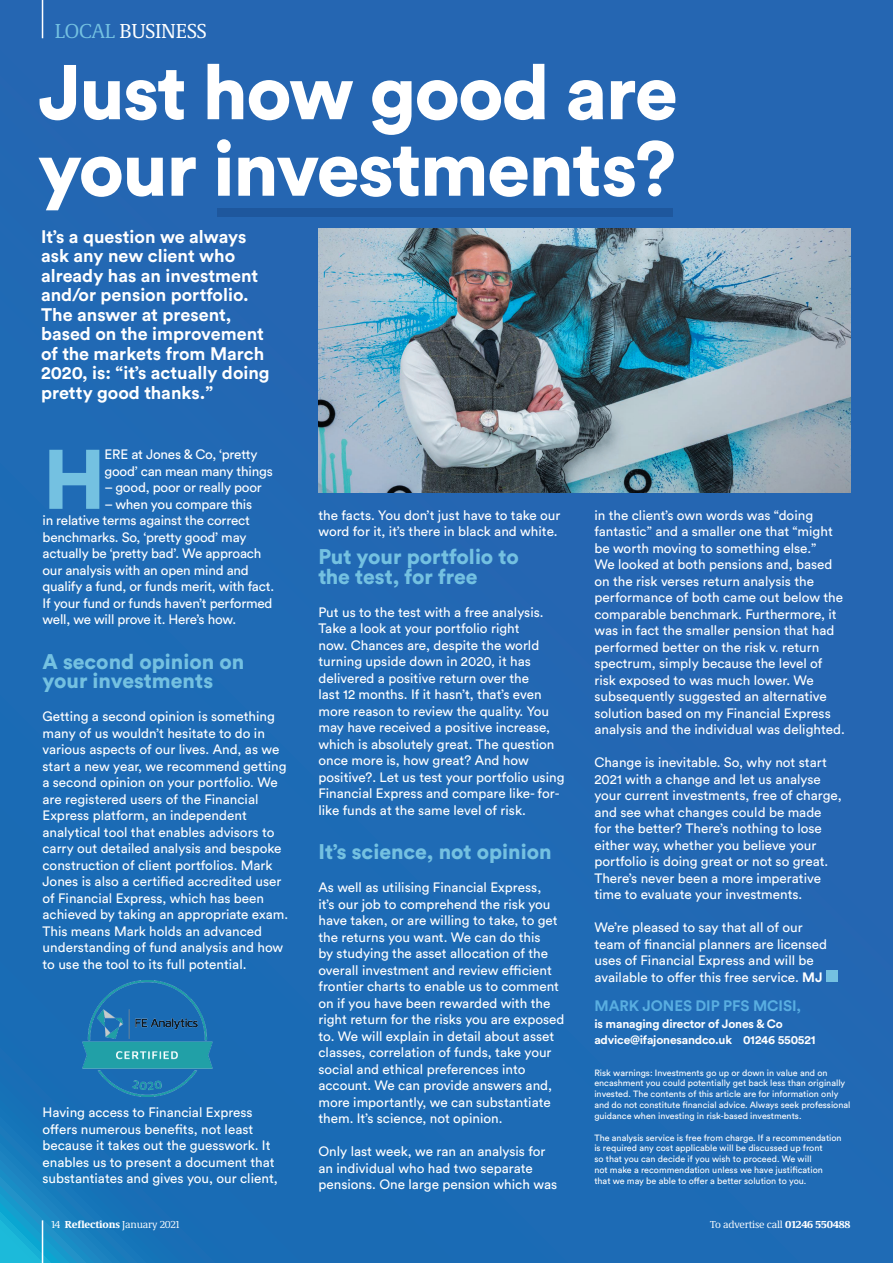
<style>
.page{position:relative;width:893px;height:1263px;background:#2169b4}
.page>*{position:absolute;margin:0;border:0;box-sizing:border-box;transform-origin:0 0}
.t1{font:900 83.25px "Circular Std";color:#74c1e1}
.t2{font:900 76.5px/76.5px "Circular Std";letter-spacing:-.02em;color:#fff}
.t3{font:900 21px/19.5px "Circular Std";color:#74c1e1}
.t4{font:21px "Demos Next Pro";letter-spacing:-.01em;color:#fff}
.t5{font:700 18px/19.5px "Circular Std";color:#fff}
.t6{font:700 15px "Circular Std";letter-spacing:-.005em;color:#59aee1}
.t7{font:13.5px/16.5px "Circular Std";color:#fff}
.t8{font:700 12px/16.5px "Circular Std";letter-spacing:-.015em;color:#fff}
.t9{font:10.5px "Demos Next Pro";letter-spacing:-.02em;color:#fff}
.t10{font:9px/10.8px "Circular Std";color:#fff}
.s1{color:#74c1e1}
.s2{font-weight:700}
.s3{font-weight:800}
</style>
<div class="page">
<div style="left:826px;top:970px;width:11px;height:12px;background:#74c1e1"></div>
<div style="left:218px;top:208px;width:455px;height:8px;background:#1e579d"></div>
<img style="left:318px;top:228px;width:532px;height:264px">
<img style="left:83px;top:980px;width:129px;height:117px">
<hr style="left:42px;top:0;width:1px;height:38px;background:#fff">
<hr style="left:42px;top:1220px;width:1px;height:43px;background:#fff">
<h3 class="t4" style="left:55px;top:17px;width:153px"><span class="s1">LOCAL</span> BUSINESS</h3>
<h2 class="t2" style="left:38px;top:52px;width:641px">Just how good are your investments?</h2>
<h3 class="t5" style="left:41px;top:226px;width:230px">It’s a question we always ask any new client who already has an investment and/or pension portfolio.<br>The answer at present, based on the improvement of the markets from March<br>2020, is: “it’s actually doing pretty good thanks.”</h3>
<h1 class="t1" style="left:43px;top:424px;width:64px">H</h1>
<p class="t7" style="left:104px;top:446px;width:170px">ERE at Jones &amp; Co, ‘pretty good’ can mean many things</p>
<p class="t7" style="left:104px;top:479px;width:159px">– good, poor or really poor</p>
<p class="t7" style="left:43px;top:496px;width:233px;text-indent:62px">– when you compare this<br>in relative terms against the correct benchmarks. So, ‘pretty good’ may actually be ‘pretty bad’. We approach our analysis with an open mind and qualify a fund, or funds merit, with fact.<br>If your fund or funds haven’t performed well, we will prove it. Here’s how.</p>
<h3 class="t3" style="left:43px;top:651px;width:203px">A second opinion on your investments</h3>
<p class="t7" style="left:43px;top:708px;width:247px">Getting a second opinion is something many of us wouldn’t hesitate to do in various aspects of our lives. And, as we start a new year, we recommend getting a second opinion on your portfolio. We are registered users of the Financial Express platform, an independent analytical tool that enables advisors to carry out detailed analysis and bespoke construction of client portfolios. Mark Jones is also a certified accredited user of Financial Express, which has been achieved by taking an appropriate exam.<br>This means Mark holds an advanced understanding of fund analysis and how to use the tool to its full potential.</p>
<p class="t7" style="left:43px;top:1104px;width:237px">Having access to Financial Express offers numerous benefits, not least because it takes out the guesswork. It enables us to present a document that substantiates and gives you, our client,</p>
<p class="t7" style="left:318px;top:507px;width:243px">the facts. You don’t just have to take our word for it, it’s there in black and white.</p>
<h3 class="t3" style="left:318px;top:547px;width:202px">Put your portfolio to the test, for free</h3>
<p class="t7" style="left:318px;top:604px;width:248px">Put us to the test with a free analysis.<br>Take a look at your portfolio right<br>now. Chances are, despite the world turning upside down in 2020, it has delivered a positive return over the<br>last 12 months. If it hasn’t, that’s even more reason to review the quality. You may have received a positive increase, which is absolutely great. The question once more is, how great? And how positive?. Let us test your portfolio using Financial Express and compare like- for&shy;like funds at the same level of risk.</p>
<h3 class="t3" style="left:318px;top:842px;width:235px">It’s science, not opinion</h3>
<p class="t7" style="left:318px;top:879px;width:247px">As well as utilising Financial Express,<br>it’s our job to comprehend the risk you have taken, or are willing to take, to get the returns you want. We can do this<br>by studying the asset allocation of the overall investment and review efficient frontier charts to enable us to comment on if you have been rewarded with the right return for the risks you are exposed to. We will explain in detail about asset classes, correlation of funds, take your social and ethical preferences into account. We can provide answers and, more importantly, we can substantiate them. It’s science, not opinion.</p>
<p class="t7" style="left:318px;top:1143px;width:240px">Only last week, we ran an analysis for an individual who had two separate pensions. One large pension which was</p>
<p class="t7" style="left:594px;top:507px;width:252px">in the client’s own words was “doing fantastic” and a smaller one that “might be worth moving to something else.”<br>We looked at both pensions and, based on the risk verses return analysis the performance of both came out below the comparable benchmark. Furthermore, it was in fact the smaller pension that had performed better on the risk v. return spectrum, simply because the level of risk exposed to was much lower. We subsequently suggested an alternative solution based on my Financial Express analysis and the individual was delighted.</p>
<p class="t7" style="left:594px;top:754px;width:249px">Change is inevitable. So, why not start 2021 with a change and let us analyse your current investments, free of charge, and see what changes could be made for the better? There’s nothing to lose either way, whether you believe your portfolio is doing great or not so great.<br>There’s never been a more imperative time to evaluate your investments.</p>
<p class="t7" style="left:594px;top:919px;width:234px">We’re pleased to say that all of our team of financial planners are licensed uses of Financial Express and will be available to offer this free service. <span class="s2">MJ</span></p>
<p class="t6" style="left:594px;top:996px;width:208px">MARK JONES DIP PFS MCISI,</p>
<p class="t8" style="left:594px;top:1015px;width:223px">is managing director of Jones &amp; Co advice@ifajonesandco.uk 01246 550521</p>
<p class="t10" style="left:594px;top:1067px;width:258px">Risk warnings: Investments go up or down in value and on encashment you could potentially get back less than originally invested. The contents of this article are for information only and do not constitute financial advice. Always seek professional guidance when investing in risk-based investments.</p>
<p class="t10" style="left:594px;top:1132px;width:249px">The analysis service is free from charge. If a recommendation is required any cost applicable will be discussed up front<br>so that you can decide if you wish to proceed. We will<br>not make a recommendation unless we have justification<br>that we may be able to offer a better solution to you.</p>
<p class="t9" style="left:51px;top:1218px;width:130px">14 <span class="s3">Reflections</span> January 2021</p>
<p class="t9" style="left:710px;top:1218px;width:142px">To advertise call <span class="s3">01246 550488</span></p>
</div>
